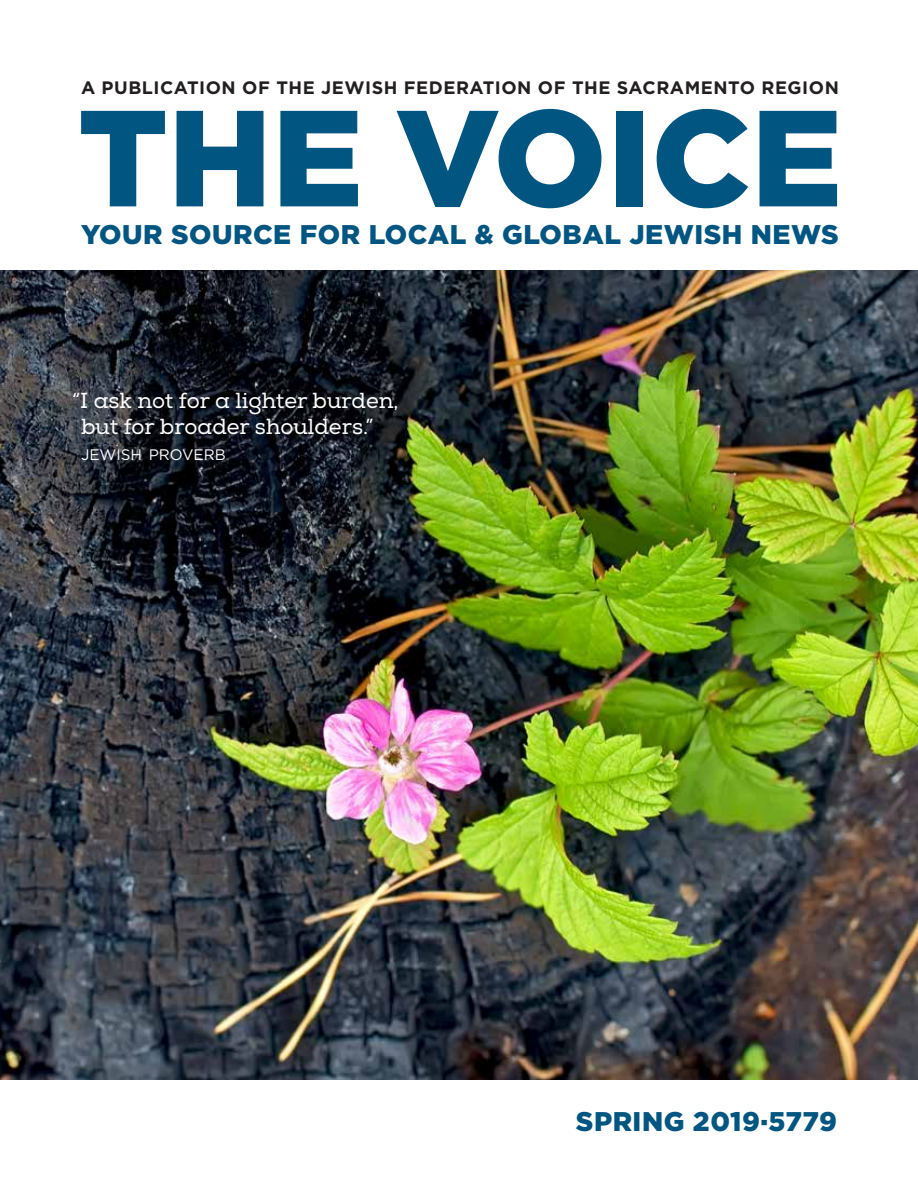
<style>
.page{position:relative;width:918px;height:1188px;background:#fff}
.page>*{position:absolute;margin:0;border:0;box-sizing:border-box;transform-origin:0 0}
.t1{font:900 136.5px "Gotham";color:#005581}
.t2{font:900 27px "Gotham";letter-spacing:.02em;color:#005581}
.t3{font:21.75px/26.1px "Nexa Slab";color:#fff}
.t4{font:700 18px "Gotham";letter-spacing:.03em;color:#231f20}
.t5{font:15.15px "Gotham";color:#fff}
</style>
<div class="page">
<img style="left:0;top:270px;width:918px;height:810px">
<p class="t4" style="left:81px;top:77px;width:759px">A PUBLICATION OF THE JEWISH FEDERATION OF THE SACRAMENTO REGION</p>
<h1 class="t1" style="left:78px;top:79px;width:766px">THE VOICE</h1>
<h2 class="t2" style="left:81px;top:218px;width:759px">YOUR SOURCE FOR LOCAL &amp; GLOBAL JEWISH NEWS</h2>
<p class="t3" style="left:81px;top:388px;width:319px;text-indent:-9px">“I ask not for a lighter burden, but for broader shoulders.”</p>
<p class="t5" style="left:81px;top:447px;width:146px">JEWISH PROVERB</p>
<h2 class="t2" style="left:576px;top:1105px;width:263px">SPRING 2019·5779</h2>
</div>
